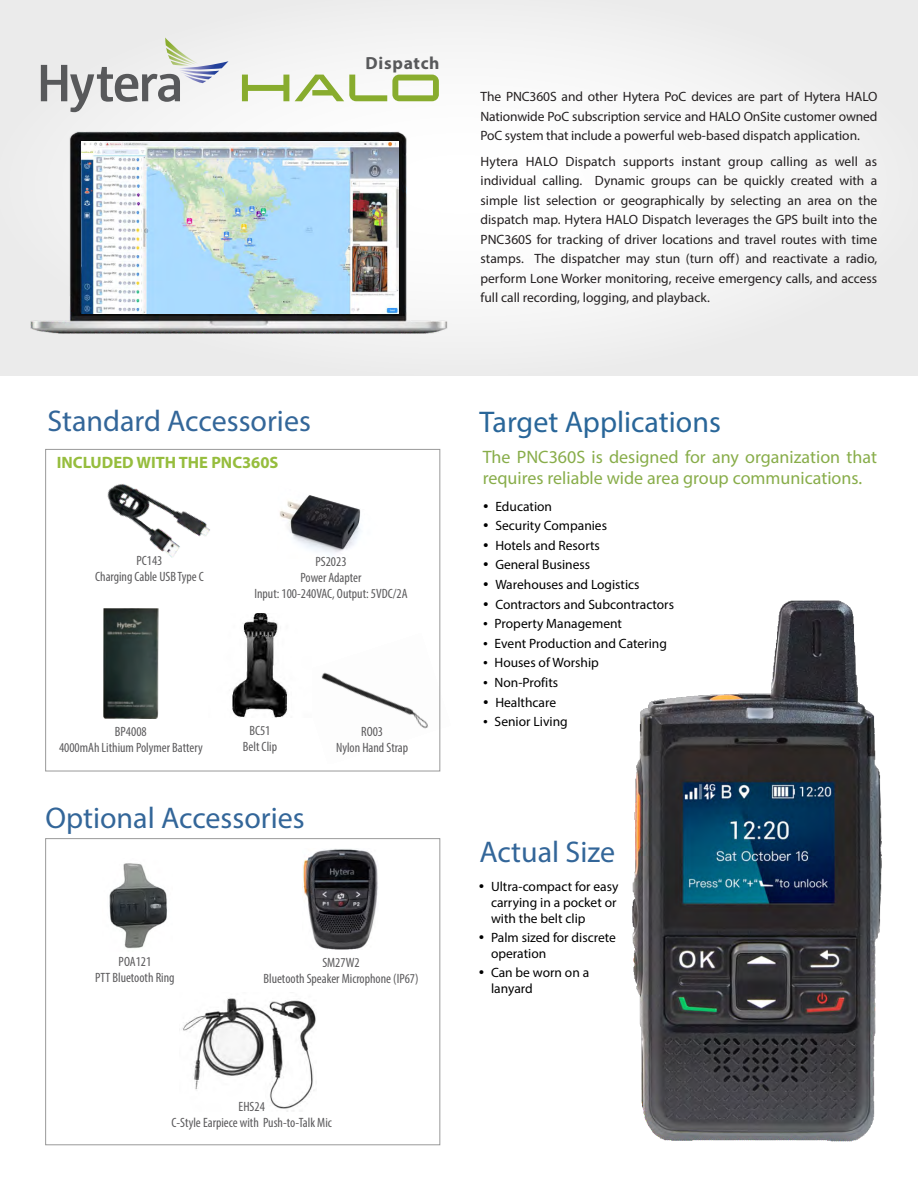
<style>
.page{position:relative;width:918px;height:1188px;background:#fff}
.page>*{position:absolute;margin:0;border:0;box-sizing:border-box;transform-origin:0 0}
.t1{font:30px "Myriad Pro";color:#369}
.t2{font:30px "Myriad Pro";color:#296699}
.t3{font:18px/20.9px "Myriad Pro";color:#88ad4a}
.t4{font:700 17.55px "Myriad Pro";letter-spacing:.04em;color:#58595b}
.t5{font:700 16.5px "Myriad Pro";color:#96bd3d}
.t6{font:13.5px/19.5px "Myriad Pro";color:#231f20;text-align:justify}
.t7{font:13.5px/19.6px "Myriad Pro";color:#000}
.t8{font:condensed 13.5px/16px "Myriad Pro";color:#5b5a5c;text-align:center}
</style>
<div class="page">
<img style="left:107px;top:484px;width:103px;height:74px">
<img style="left:182px;top:998px;width:134px;height:114px">
<div style="left:0;top:0;width:918px;height:376px;background:#f1f1f1"></div>
<img style="left:321px;top:633px;width:120px;height:131px">
<img style="left:279px;top:495px;width:82px;height:58px">
<img style="left:30px;top:120px;width:433px;height:214px">
<img style="left:81px;top:142px;width:317px;height:171px">
<img style="left:109px;top:863px;width:59px;height:86px">
<div style="left:45px;top:838px;width:395px;height:307px;border:1px solid #999"></div>
<img style="left:103px;top:608px;width:55px;height:111px">
<img style="left:302px;top:848px;width:76px;height:102px">
<img style="left:232px;top:614px;width:56px;height:103px">
<img style="left:632px;top:600px;width:250px;height:542px">
<div style="left:45px;top:449px;width:395px;height:322px;border:1px solid #999"></div>
<svg style="left:295px;top:75px;width:144px;height:26px"></svg>
<svg style="left:242px;top:75px;width:47px;height:26px"></svg>
<svg style="left:41px;top:38px;width:188px;height:74px"></svg>
<p class="t4" style="left:366px;top:56px;width:76px">Dispatch</p>
<p class="t6" style="left:481px;top:88px;width:398px">The PNC360S and other Hytera PoC devices are part of Hytera HALO Nationwide PoC subscription service and HALO OnSite customer owned PoC system that include a powerful web-based dispatch application.</p>
<p class="t6" style="left:481px;top:153px;width:398px">Hytera HALO Dispatch supports instant group calling as well as individual calling. Dynamic groups can be quickly created with a simple list selection or geographically by selecting an area on the dispatch map. Hytera HALO Dispatch leverages the GPS built into the PNC360S for tracking of driver locations and travel routes with time stamps. The dispatcher may stun (turn off) and reactivate a radio, perform Lone Worker monitoring, receive emergency calls, and access full call recording, logging, and playback.</p>
<h1 class="t1" style="left:47px;top:408px;width:265px">Standard Accessories</h1>
<p class="t5" style="left:57px;top:456px;width:223px">INCLUDED WITH THE PNC360S</p>
<p class="t8" style="left:95px;top:554px;width:110px">PC143<br>Charging Cable USB Type C</p>
<p class="t8" style="left:254px;top:554px;width:155px">PS2023<br>Power Adapter<br>Input: 100-240VAC, Output: 5VDC/2A</p>
<p class="t8" style="left:59px;top:724px;width:145px">BP4008<br>4000mAh Lithium Polymer Battery</p>
<p class="t8" style="left:243px;top:723px;width:36px">BC51<br>Belt Clip</p>
<p class="t8" style="left:336px;top:724px;width:74px">RO03<br>Nylon Hand Strap</p>
<h1 class="t1" style="left:45px;top:806px;width:261px">Optional Accessories</h1>
<p class="t8" style="left:95px;top:955px;width:81px">POA121<br>PTT Bluetooth Ring</p>
<p class="t8" style="left:263px;top:955px;width:157px">SM27W2<br>Bluetooth Speaker Microphone (IP67)</p>
<h1 class="t2" style="left:480px;top:410px;width:243px">Target Applications</h1>
<h2 class="t3" style="left:483px;top:448px;width:396px">The PNC360S is designed for any organization that requires reliable wide area group communications.</h2>
<p class="t7" style="left:495px;top:497px;width:181px">Education<br>Security Companies<br>Hotels and Resorts<br>General Business<br>Warehouses and Logistics<br>Contractors and Subcontractors<br>Property Management<br>Event Production and Catering<br>Houses of Worship<br>Non-Profits<br>Healthcare<br>Senior Living</p>
<h1 class="t1" style="left:479px;top:839px;width:137px">Actual Size</h1>
<p class="t7" style="left:491px;top:880px;width:129px;line-height:15.6px">Ultra-compact for easy carrying in a pocket or with the belt clip</p>
<p class="t7" style="left:491px;top:931px;width:126px;line-height:15.6px">Palm sized for discrete operation</p>
<p class="t7" style="left:491px;top:966px;width:100px;line-height:15.6px">Can be worn on a lanyard</p>
<p class="t8" style="left:171px;top:1099px;width:162px">EHS24<br>C-Style Earpiece with Push-to-Talk Mic</p>
</div>
